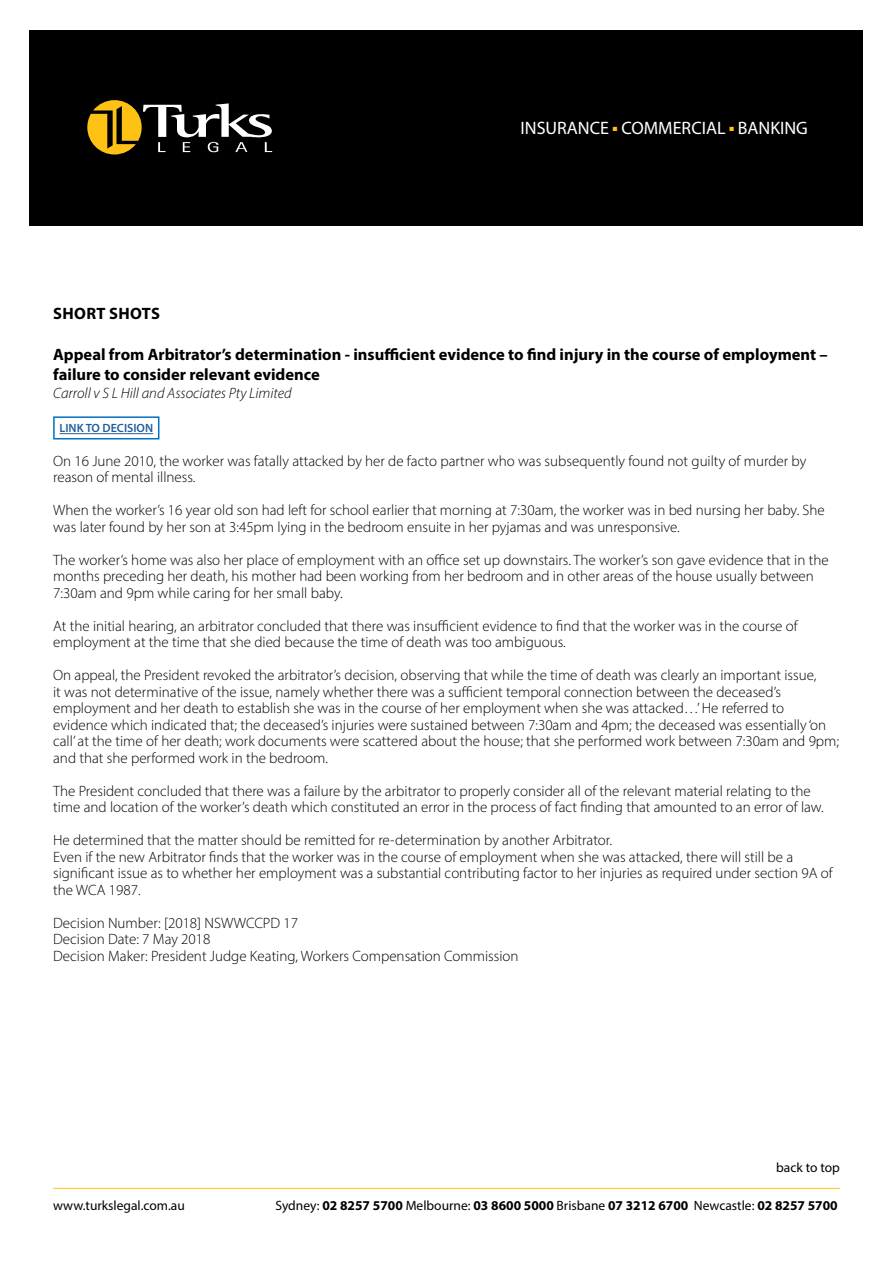
<style>
.page{position:relative;width:893px;height:1263px;background:#fff}
.page>*{position:absolute;margin:0;border:0;box-sizing:border-box;transform-origin:0 0}
.t1{font:18px "Myriad Pro";color:#fff}
.t2{font:700 16.5px/19.8px "Myriad Pro";color:#000}
.t3{font:700 16.5px "Myriad Pro";letter-spacing:.02em;color:#000}
.t4{font:300 15px/16.5px "Myriad Pro";color:#000}
.t5{font:italic 300 15px "Myriad Pro";color:#000}
.t6{font:700 13.5px "Myriad Pro";color:#000}
.t7{font:13.5px "Myriad Pro";color:#000}
.t8{font:600 12px "Myriad Pro";color:#215e9e}
.s1{font-weight:400}
</style>
<div class="page">
<div style="left:30px;top:30px;width:833px;height:195px;background:#000"></div>
<svg style="left:87px;top:100px;width:186px;height:54px"></svg>
<hr style="left:53px;top:1188px;width:787px;height:1px;background:#ffc20e">
<hr style="left:59px;top:433px;width:94px;height:1px;background:#215e9e">
<div style="left:53px;top:416px;width:106px;height:23px;border:2px solid #0070c4"></div>
<p class="t1" style="left:520px;top:116px;width:289px">INSURANCE <sup>■</sup> COMMERCIAL <sup>■</sup> BANKING</p>
<p class="t3" style="left:53px;top:303px;width:108px">SHORT SHOTS</p>
<p class="t2" style="left:53px;top:344px;width:776px">Appeal from Arbitrator’s determination - insufficient evidence to find injury in the course of employment – failure to consider relevant evidence</p>
<p class="t5" style="left:53px;top:384px;width:240px">Carroll v S L Hill and Associates Pty Limited</p>
<p class="t8" style="left:59px;top:421px;width:95px">LINK TO DECISION</p>
<p class="t4" style="left:53px;top:452px;width:755px">On 16 June 2010, the worker was fatally attacked by her de facto partner who was subsequently found not guilty of murder by reason of mental illness.</p>
<p class="t4" style="left:53px;top:502px;width:773px">When the worker’s 16 year old son had left for school earlier that morning at 7:30am, the worker was in bed nursing her baby. She was later found by her son at 3:45pm lying in the bedroom ensuite in her pyjamas and was unresponsive.</p>
<p class="t4" style="left:53px;top:551px;width:777px">The worker’s home was also her place of employment with an office set up downstairs. The worker’s son gave evidence that in the months preceding her death, his mother had been working from her bedroom and in other areas of the house usually between<br>7:30am and 9pm while caring for her small baby.</p>
<p class="t4" style="left:53px;top:617px;width:746px">At the initial hearing, an arbitrator concluded that there was insufficient evidence to find that the worker was in the course of employment at the time that she died because the time of death was too ambiguous.</p>
<p class="t4" style="left:53px;top:667px;width:787px">On appeal, the President revoked the arbitrator’s decision, observing that while the time of death was clearly an important issue,<br>it was not determinative of the issue, namely whether there was a sufficient temporal connection between the deceased’s employment and her death to establish she was in the course of her employment when she was attacked…’ He referred to evidence which indicated that; the deceased’s injuries were sustained between 7:30am and 4pm; the deceased was essentially ‘on call’ at the time of her death; work documents were scattered about the house; that she performed work between 7:30am and 9pm; and that she performed work in the bedroom.</p>
<p class="t4" style="left:53px;top:782px;width:772px">The President concluded that there was a failure by the arbitrator to properly consider all of the relevant material relating to the time and location of the worker’s death which constituted an error in the process of fact finding that amounted to an error of law.</p>
<p class="t4" style="left:53px;top:832px;width:781px">He determined that the matter should be remitted for re-determination by another Arbitrator.<br>Even if the new Arbitrator finds that the worker was in the course of employment when she was attacked, there will still be a significant issue as to whether her employment was a substantial contributing factor to her injuries as required under section 9A of the WCA 1987.</p>
<p class="t4" style="left:53px;top:914px;width:467px">Decision Number: [2018] NSWWCCPD 17<br>Decision Date: 7 May 2018<br>Decision Maker: President Judge Keating, Workers Compensation Commission</p>
<p class="t7" style="left:776px;top:1159px;width:65px">back to top</p>
<p class="t7" style="left:53px;top:1197px;width:133px">www.turkslegal.com.au</p>
<p class="t6" style="left:275px;top:1196px;width:564px"><span class="s1">Sydney:</span> 02 8257 5700 <span class="s1">Melbourne:</span> 03 8600 5000 <span class="s1">Brisbane</span> 07 3212 6700 <span class="s1">Newcastle:</span> 02 8257 5700</p>
</div>
